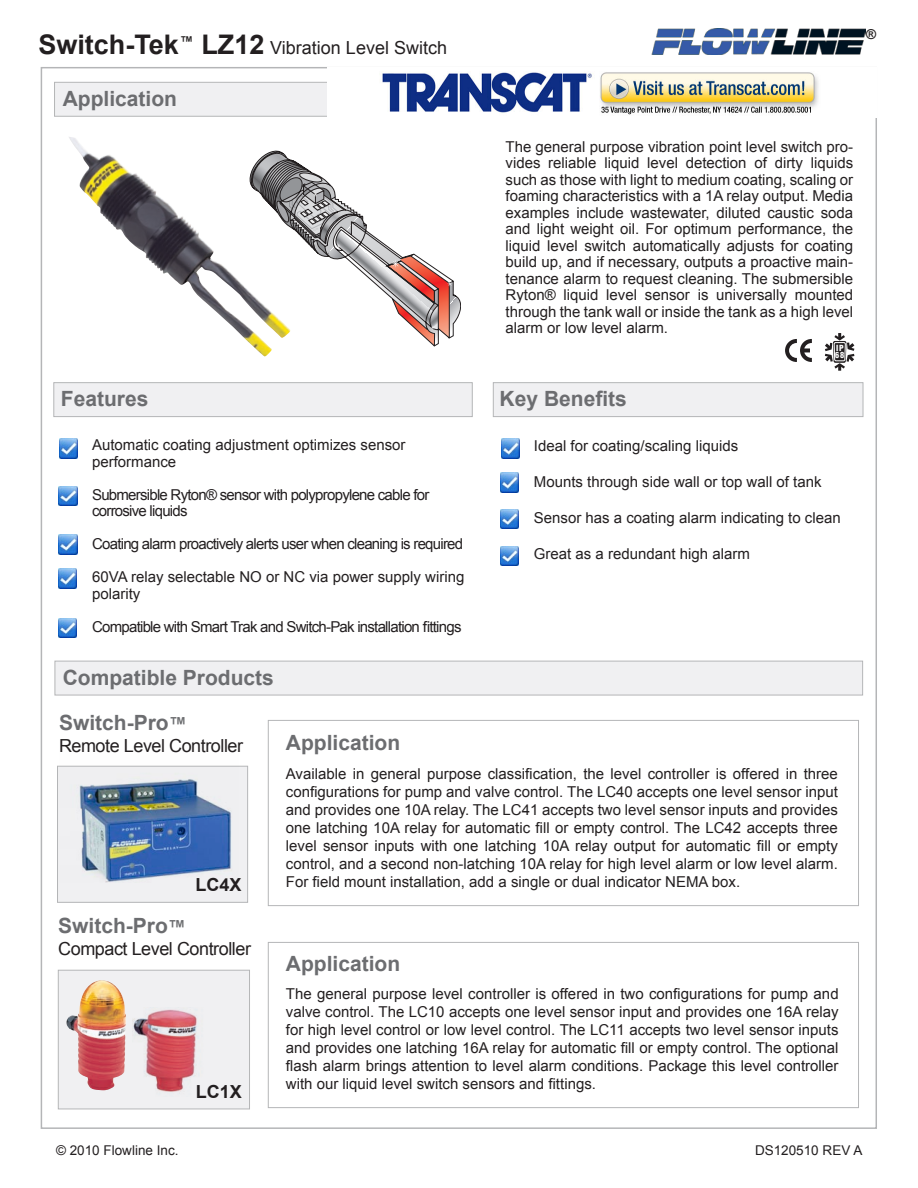
<style>
.page{position:relative;width:918px;height:1188px;background:#fff}
.page>*{position:absolute;margin:0;border:0;box-sizing:border-box;transform-origin:0 0}
.t1{font:700 21px "Arial";color:#6c6d70}
.t2{font:18px "Arial";letter-spacing:-.025em;color:#231f20}
.t3{font:18px "Arial";color:#231f20}
.t4{font:700 18px "Arial";color:#231f20}
.t5{font:15px/16.5px "Arial";color:#231f20;text-align:justify}
.t6{font:15px/16.5px "Arial";letter-spacing:-.05em;color:#231f20}
.t7{font:700 13.65px "Arial";color:#231f20}
.t8{font:13.5px "Arial";color:#231f20}
.t9{font:900 condensed 8.25px/7.6px "Helvetica";color:#fff}
.s1{font-weight:700;font-size:27px}
.s2{font-size:18px}
</style>
<div class="page">
<div style="left:54px;top:82px;width:810px;height:35px;background:#f0f0f2"></div>
<div style="left:493px;top:382px;width:370px;height:35px;background:#f0f0f2;border:1px solid #808285"></div>
<div style="left:53px;top:382px;width:420px;height:35px;background:#f0f0f2;border:1px solid #808285"></div>
<img style="left:651px;top:29px;width:215px;height:25px">
<div style="left:58px;top:970px;width:192px;height:139px;background:#f0f0f2"></div>
<div style="left:268px;top:720px;width:591px;height:186px;background:#fff;border:1px solid #808285"></div>
<div style="left:57px;top:766px;width:191px;height:137px;background:#f0f0f2"></div>
<div style="left:55px;top:661px;width:808px;height:34px;background:#f0f0f2"></div>
<img style="left:59px;top:535px;width:18px;height:19px">
<img style="left:59px;top:439px;width:18px;height:19px">
<img style="left:59px;top:486px;width:18px;height:20px">
<svg style="left:785px;top:339px;width:27px;height:23px"></svg>
<svg style="left:825px;top:333px;width:29px;height:38px"></svg>
<img style="left:59px;top:765px;width:180px;height:117px">
<div style="left:268px;top:942px;width:591px;height:166px;background:#fff;border:1px solid #808285"></div>
<img style="left:133px;top:1009px;width:64px;height:83px">
<img style="left:66px;top:980px;width:60px;height:110px">
<img style="left:59px;top:569px;width:18px;height:19px">
<img style="left:501px;top:509px;width:18px;height:20px">
<img style="left:501px;top:439px;width:18px;height:19px">
<img style="left:501px;top:473px;width:18px;height:19px">
<img style="left:500px;top:546px;width:19px;height:20px">
<img style="left:59px;top:618px;width:18px;height:20px">
<img style="left:79px;top:155px;width:193px;height:202px">
<svg style="left:248px;top:151px;width:213px;height:195px"></svg>
<img style="left:327px;top:71px;width:537px;height:46px">
<p class="t3" style="left:38px;top:36px;width:410px"><span class="s1">Switch-Tek LZ12</span> Vibration Level Switch</p>
<p class="t7" style="left:180px;top:32px;width:15px">™</p>
<p class="t7" style="left:866px;top:25px;width:12px">®</p>
<p class="t1" style="left:63px;top:85px;width:116px">Application</p>
<p class="t5" style="left:506px;top:138px;width:349px">The general purpose vibration point level switch pro&shy;vides reliable liquid level detection of dirty liquids such as those with light to medium coating, scaling or foaming characteristics with a 1A relay output. Media examples include wastewater, diluted caustic soda and light weight oil. For optimum performance, the liquid level switch automatically adjusts for coating build up, and if necessary, outputs a proactive main&shy;tenance alarm to request cleaning. The submersible Ryton® liquid level sensor is universally mounted through the tank wall or inside the tank as a high level alarm or low level alarm.</p>
<p class="t9" style="left:835px;top:344px;width:10px">IP<br>68</p>
<p class="t1" style="left:61px;top:385px;width:89px">Features</p>
<p class="t1" style="left:500px;top:385px;width:129px">Key Benefits</p>
<p class="t5" style="left:92px;top:437px;width:315px;text-indent:-27px">• Automatic coating adjustment optimizes sensor performance</p>
<p class="t6" style="left:92px;top:487px;width:339px;text-indent:-27px">• Submersible Ryton® sensor with polypropylene cable for corrosive liquids</p>
<p class="t6" style="left:65px;top:536px;width:400px">• Coating alarm proactively alerts user when cleaning is required</p>
<p class="t5" style="left:92px;top:569px;width:374px;text-indent:-27px">• 60VA relay selectable NO or NC via power supply wiring polarity</p>
<p class="t6" style="left:65px;top:619px;width:398px">• Compatible with Smart Trak and Switch-Pak installation fittings</p>
<p class="t1" style="left:63px;top:663px;width:213px">Compatible Products</p>
<p class="t1" style="left:59px;top:709px;width:129px">Switch-Pro<span class="s2">™</span></p>
<p class="t2" style="left:59px;top:734px;width:186px">Remote Level Controller</p>
<p class="t1" style="left:286px;top:729px;width:116px">Application</p>
<p class="t5" style="left:507px;top:437px;width:233px">• Ideal for coating/scaling liquids</p>
<p class="t5" style="left:507px;top:473px;width:316px">• Mounts through side wall or top wall of tank</p>
<p class="t5" style="left:507px;top:509px;width:335px">• Sensor has a coating alarm indicating to clean</p>
<p class="t5" style="left:507px;top:545px;width:244px">• Great as a redundant high alarm</p>
<p class="t4" style="left:196px;top:873px;width:48px">LC4X</p>
<p class="t1" style="left:58px;top:912px;width:129px">Switch-Pro<span class="s2">™</span></p>
<p class="t2" style="left:58px;top:937px;width:194px">Compact Level Controller</p>
<p class="t4" style="left:196px;top:1079px;width:48px">LC1X</p>
<p class="t5" style="left:286px;top:765px;width:554px;line-height:18px">Available in general purpose classification, the level controller is offered in three configurations for pump and valve control. The LC40 accepts one level sensor input and provides one 10A relay. The LC41 accepts two level sensor inputs and provides one latching 10A relay for automatic fill or empty control. The LC42 accepts three level sensor inputs with one latching 10A relay output for automatic fill or empty control, and a second non-latching 10A relay for high level alarm or low level alarm.<br>For field mount installation, add a single or dual indicator NEMA box.</p>
<p class="t1" style="left:286px;top:950px;width:116px">Application</p>
<p class="t5" style="left:286px;top:985px;width:554px;line-height:18px">The general purpose level controller is offered in two configurations for pump and valve control. The LC10 accepts one level sensor input and provides one 16A relay for high level control or low level control. The LC11 accepts two level sensor inputs and provides one latching 16A relay for automatic fill or empty control. The optional flash alarm brings attention to level alarm conditions. Package this level controller with our liquid level switch sensors and fittings.</p>
<p class="t8" style="left:56px;top:1141px;width:124px">© 2010 Flowline Inc.</p>
<p class="t8" style="left:755px;top:1141px;width:109px">DS120510 REV A</p>
</div>
